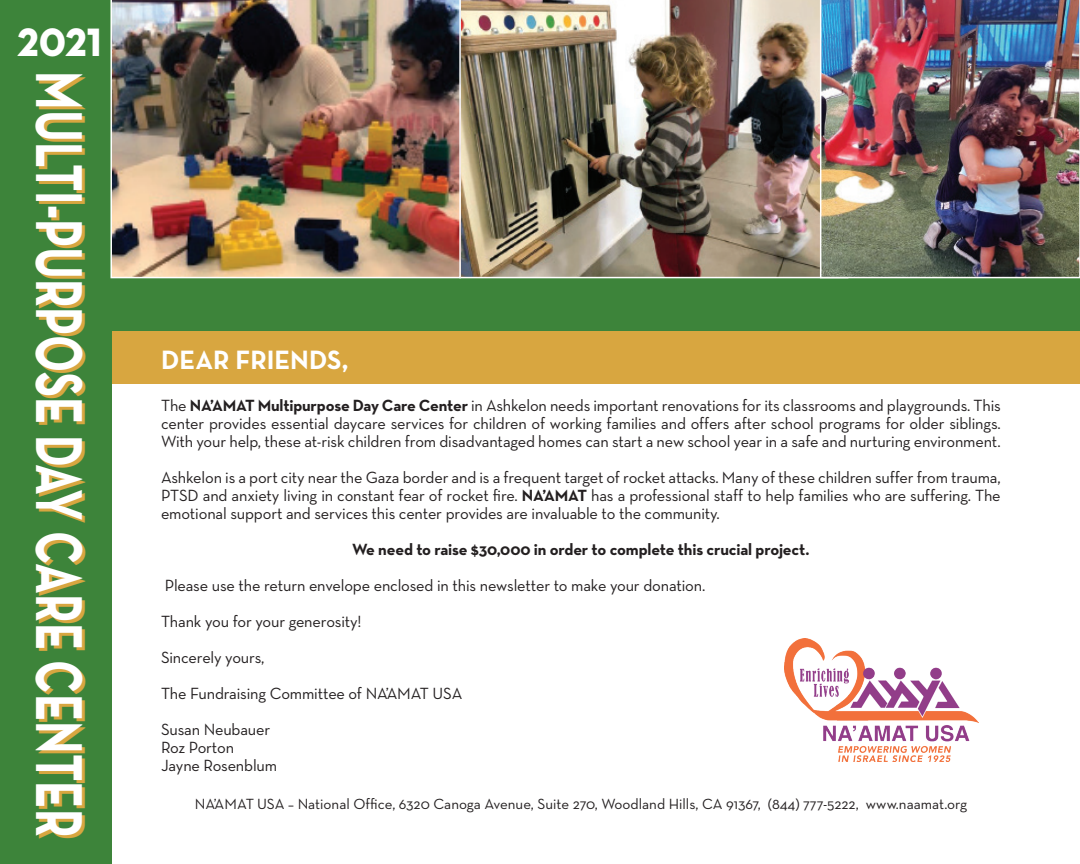
<style>
.page{position:relative;width:1080px;height:864px;background:#fff}
.page>*{position:absolute;margin:0;border:0;box-sizing:border-box;transform-origin:0 0}
.t1{font:700 67.5px "Neutra Text";color:#fff;scale:.69 1}
.t2{font:52.5px "Neutra Text PS Bold SC";color:#fff;scale:.89 1}
.t3{font:700 27px "Neutra Text";color:#fff}
.t4{font:16.5px/18px "Neutra Text";letter-spacing:-.01em;color:#231f20;text-align:justify}
.t5{font:700 16.5px "Neutra Text";letter-spacing:-.01em;color:#231f20}
.t6{font:15px "Neutra Text";color:#231f20}
.s1{font-weight:700}
</style>
<div class="page">
<div style="left:111px;top:0;width:969px;height:384px;background:#3d843a"></div>
<div style="left:104px;top:332px;width:976px;height:52px;background:#d8a640"></div>
<div style="left:0;top:0;width:112px;height:864px;background:#3d843a"></div>
<img style="left:461px;top:0;width:359px;height:278px">
<img style="left:820px;top:0;width:260px;height:278px">
<img style="left:110px;top:0;width:351px;height:278px">
<img style="left:785px;top:639px;width:193px;height:122px">
<h2 class="t2" style="left:17px;top:5px;width:97px">2021</h2>
<h1 class="t1" style="left:101px;top:71px;width:1112px;rotate:90deg">MULTI-PURPOSE DAY CARE CENTER</h1>
<h3 class="t3" style="left:161px;top:343px;width:189px">DEAR FRIENDS,</h3>
<p class="t4" style="left:161px;top:396px;width:841px">The <span class="s1">NA’AMAT Multipurpose Day Care Center</span> in Ashkelon needs important renovations for its classrooms and playgrounds. This center provides essential daycare services for children of working families and offers after school programs for older siblings.<br>With your help, these at-risk children from disadvantaged homes can start a new school year in a safe and nurturing environment.</p>
<p class="t4" style="left:161px;top:468px;width:841px">Ashkelon is a port city near the Gaza border and is a frequent target of rocket attacks. Many of these children suffer from trauma, PTSD and anxiety living in constant fear of rocket fire. <span class="s1">NA’AMAT</span> has a professional staff to help families who are suffering. The emotional support and services this center provides are invaluable to the community.</p>
<p class="t5" style="left:352px;top:539px;width:459px">We need to raise $30,000 in order to complete this crucial project.</p>
<p class="t4" style="left:161px;top:567px;width:546px;line-height:36px;text-align:left">Please use the return envelope enclosed in this newsletter to make your donation.<br>Thank you for your generosity!<br>Sincerely yours,<br>The Fundraising Committee of NA’AMAT USA<br>Susan Neubauer</p>
<p class="t4" style="left:161px;top:738px;width:118px">Roz Porton<br>Jayne Rosenblum</p>
<p class="t6" style="left:195px;top:794px;width:774px">NA’AMAT USA – National Office, 6320 Canoga Avenue, Suite 270, Woodland Hills, CA 91367, (844) 777-5222, www.naamat.org</p>
</div>
